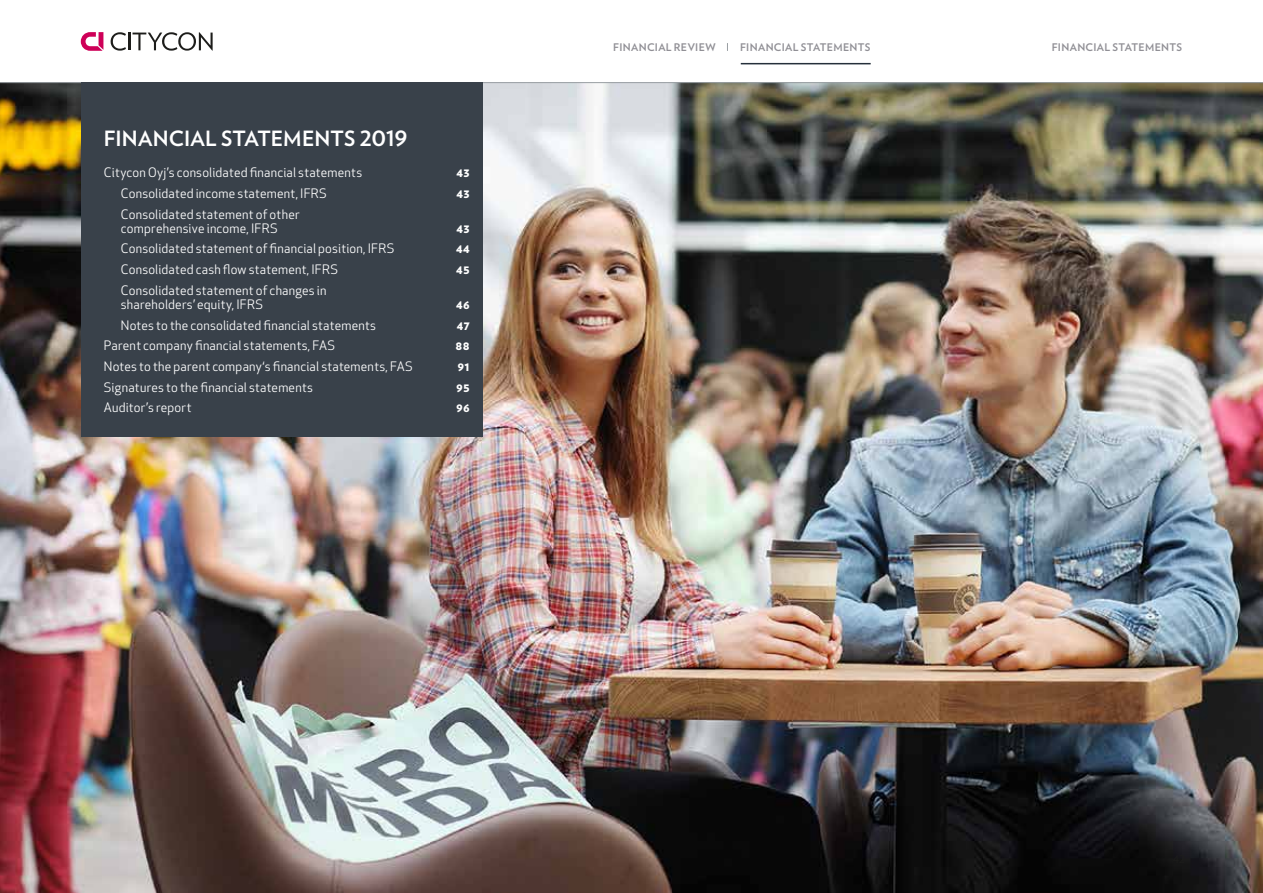
<style>
.page{position:relative;width:1263px;height:893px;background:#fff}
.page>*{position:absolute;margin:0;border:0;box-sizing:border-box;transform-origin:0 0}
.t1{font:700 21px "Verlag";letter-spacing:.005em;color:#fff}
.t2{font:12.75px/14.2px "Apex New";letter-spacing:.015em;color:#fff}
.t3{font:900 12.75px "Verlag";color:#fff}
.t4{font:700 10.5px "Verlag";letter-spacing:.03em;color:#908f95}
</style>
<div class="page">
<img style="left:0;top:83px;width:1263px;height:810px">
<svg style="left:81px;top:32px;width:22px;height:19px"></svg>
<svg style="left:111px;top:32px;width:102px;height:19px"></svg>
<hr style="left:741px;top:63px;width:130px;height:1px;background:#25303b">
<hr style="left:0;top:82px;width:1263px;height:1px;background:#999fa3">
<div style="left:81px;top:83px;width:401px;height:354px;background:#39414a"></div>
<h1 class="t1" style="left:104px;top:122px;width:305px">FINANCIAL STATEMENTS 2019</h1>
<p class="t2" style="left:104px;top:166px;width:260px">Citycon Oyj’s consolidated financial statements</p>
<p class="t3" style="left:457px;top:162px;width:15px">43</p>
<p class="t2" style="left:121px;top:186px;width:207px">Consolidated income statement, IFRS</p>
<p class="t3" style="left:457px;top:183px;width:15px">43</p>
<p class="t2" style="left:121px;top:207px;width:180px">Consolidated statement of other comprehensive income, IFRS</p>
<p class="t3" style="left:457px;top:218px;width:15px">43</p>
<p class="t2" style="left:121px;top:242px;width:275px">Consolidated statement of financial position, IFRS</p>
<p class="t3" style="left:456px;top:238px;width:15px">44</p>
<p class="t2" style="left:121px;top:262px;width:219px">Consolidated cash flow statement, IFRS</p>
<p class="t3" style="left:456px;top:259px;width:15px">45</p>
<p class="t2" style="left:121px;top:283px;width:207px">Consolidated statement of changes in shareholders’ equity, IFRS</p>
<p class="t3" style="left:456px;top:294px;width:15px">46</p>
<p class="t2" style="left:121px;top:318px;width:257px">Notes to the consolidated financial statements</p>
<p class="t3" style="left:457px;top:314px;width:15px">47</p>
<p class="t2" style="left:104px;top:338px;width:233px">Parent company financial statements, FAS</p>
<p class="t3" style="left:456px;top:335px;width:16px">88</p>
<p class="t2" style="left:104px;top:359px;width:310px">Notes to the parent company‘s financial statements, FAS</p>
<p class="t3" style="left:457px;top:356px;width:14px">91</p>
<p class="t2" style="left:104px;top:380px;width:211px">Signatures to the financial statements</p>
<p class="t3" style="left:456px;top:376px;width:15px">95</p>
<p class="t2" style="left:104px;top:400px;width:89px">Auditor’s report</p>
<p class="t3" style="left:456px;top:397px;width:15px">96</p>
<p class="t4" style="left:613px;top:39px;width:104px">FINANCIAL REVIEW</p>
<p class="t4" style="left:740px;top:39px;width:132px">FINANCIAL STATEMENTS</p>
<p class="t4" style="left:1052px;top:39px;width:8px">FINANCIAL</p>
<p class="t4" style="left:1112px;top:39px;width:8px">STATEMENTS</p>
</div>
